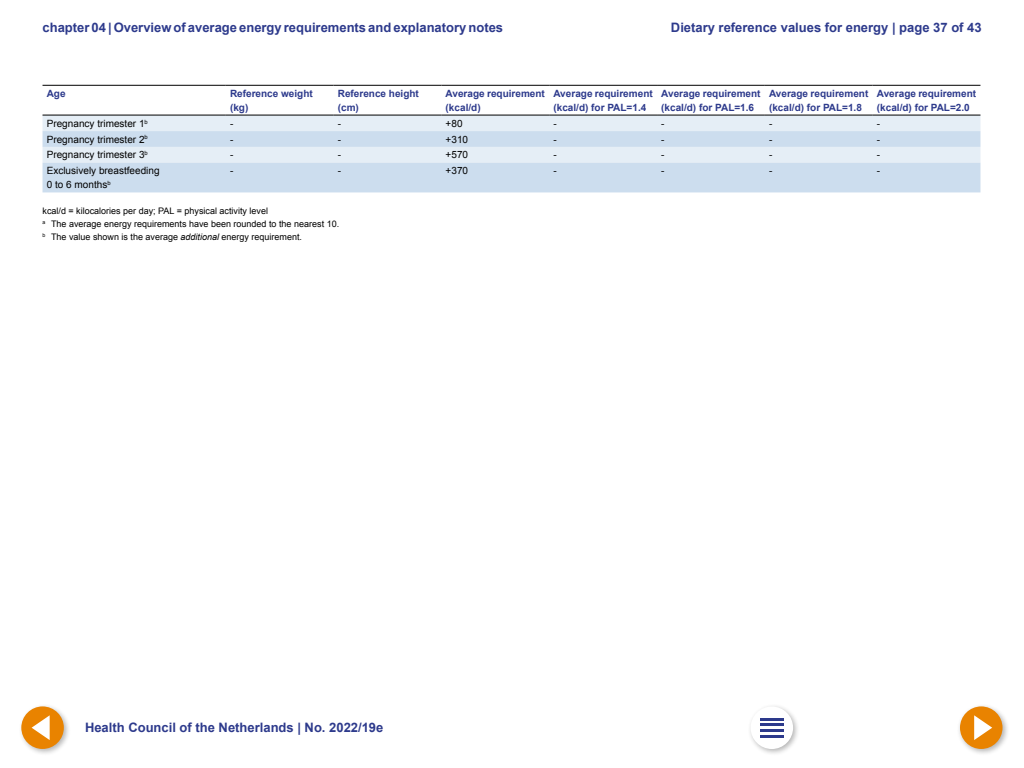
<style>
.page{position:relative;width:1024px;height:768px;background:#fff}
.page>*{position:absolute;margin:0;border:0;box-sizing:border-box;transform-origin:0 0}
.t1{font:700 13px "Arial";color:#2d3a8c}
.Tabeltekst_Vet{font:700 10px/14px "Arial";color:#2d3a8c}
.Tabeltekst{font:10px "Arial";color:#000}
.TableFootnote{font:9px "Arial";color:#000}
.s1{font-style:italic}
</style>
<div class="page">
<svg style="left:43px;top:114px;width:937px;height:1px"></svg>
<div style="left:43px;top:116px;width:937px;height:15px;background:#e5eef6"></div>
<svg style="left:43px;top:131px;width:937px;height:61px;background:#d2e1f0"></svg>
<hr style="left:43px;top:85px;width:183px;height:1px;background:#000">
<hr style="left:226px;top:85px;width:108px;height:1px;background:#000">
<hr style="left:334px;top:85px;width:107px;height:1px;background:#000">
<hr style="left:441px;top:85px;width:108px;height:1px;background:#000">
<hr style="left:549px;top:85px;width:108px;height:1px;background:#000">
<hr style="left:657px;top:85px;width:108px;height:1px;background:#000">
<hr style="left:765px;top:85px;width:108px;height:1px;background:#000">
<hr style="left:873px;top:85px;width:107px;height:1px;background:#000">
<hr style="left:43px;top:115px;width:183px;height:1px;background:#000">
<hr style="left:226px;top:115px;width:108px;height:1px;background:#000">
<hr style="left:334px;top:115px;width:107px;height:1px;background:#000">
<hr style="left:441px;top:115px;width:108px;height:1px;background:#000">
<hr style="left:549px;top:115px;width:108px;height:1px;background:#000">
<hr style="left:657px;top:115px;width:108px;height:1px;background:#000">
<hr style="left:765px;top:115px;width:108px;height:1px;background:#000">
<hr style="left:873px;top:115px;width:107px;height:1px;background:#000">
<div style="left:18px;top:703px;width:53px;height:53px;background:#000;opacity:.3"></div>
<div style="left:21px;top:706px;width:43px;height:43px;background:#e98300;border-radius:50%"></div>
<svg style="left:32px;top:715px;width:18px;height:25px"></svg>
<div style="left:747px;top:703px;width:53px;height:53px;background:#000;opacity:.3"></div>
<div style="left:751px;top:707px;width:42px;height:42px;background:#fff;border-radius:50%"></div>
<hr style="left:760px;top:718px;width:24px;height:2px;background:#2d3a8c">
<hr style="left:760px;top:724px;width:24px;height:2px;background:#2d3a8c">
<hr style="left:760px;top:730px;width:24px;height:2px;background:#2d3a8c">
<hr style="left:760px;top:735px;width:24px;height:2px;background:#2d3a8c">
<div style="left:957px;top:703px;width:53px;height:53px;background:#000;opacity:.3"></div>
<div style="left:960px;top:706px;width:43px;height:43px;background:#e98300;border-radius:50%"></div>
<svg style="left:974px;top:715px;width:18px;height:25px"></svg>
<h1 class="t1" style="left:43px;top:19px;width:462px">chapter 04 | Overview of average energy requirements and explanatory notes</h1>
<h1 class="t1" style="left:671px;top:19px;width:312px">Dietary reference values for energy | page 37 of 43</h1>
<p class="Tabeltekst_Vet" style="left:47px;top:87px;width:20px">Age</p>
<p class="Tabeltekst_Vet" style="left:230px;top:87px;width:84px">Reference weight (kg)</p>
<p class="Tabeltekst_Vet" style="left:338px;top:87px;width:83px">Reference height (cm)</p>
<p class="Tabeltekst_Vet" style="left:446px;top:87px;width:101px">Average requirement (kcal/d)</p>
<p class="Tabeltekst_Vet" style="left:553px;top:87px;width:101px">Average requirement (kcal/d) for PAL=1.4</p>
<p class="Tabeltekst_Vet" style="left:661px;top:87px;width:101px">Average requirement (kcal/d) for PAL=1.6</p>
<p class="Tabeltekst_Vet" style="left:769px;top:87px;width:101px">Average requirement (kcal/d) for PAL=1.8</p>
<p class="Tabeltekst_Vet" style="left:877px;top:87px;width:101px">Average requirement (kcal/d) for PAL=2.0</p>
<p class="Tabeltekst" style="left:47px;top:117px;width:103px">Pregnancy trimester 1<sup>b</sup></p>
<p class="Tabeltekst" style="left:230px;top:117px;width:5px">-</p>
<p class="Tabeltekst" style="left:338px;top:117px;width:5px">-</p>
<p class="Tabeltekst" style="left:446px;top:117px;width:18px">+80</p>
<p class="Tabeltekst" style="left:553px;top:117px;width:5px">-</p>
<p class="Tabeltekst" style="left:661px;top:117px;width:5px">-</p>
<p class="Tabeltekst" style="left:769px;top:117px;width:5px">-</p>
<p class="Tabeltekst" style="left:877px;top:117px;width:5px">-</p>
<p class="Tabeltekst" style="left:47px;top:133px;width:103px">Pregnancy trimester 2<sup>b</sup></p>
<p class="Tabeltekst" style="left:230px;top:133px;width:5px">-</p>
<p class="Tabeltekst" style="left:338px;top:133px;width:5px">-</p>
<p class="Tabeltekst" style="left:446px;top:133px;width:24px">+310</p>
<p class="Tabeltekst" style="left:553px;top:133px;width:5px">-</p>
<p class="Tabeltekst" style="left:661px;top:133px;width:5px">-</p>
<p class="Tabeltekst" style="left:769px;top:133px;width:5px">-</p>
<p class="Tabeltekst" style="left:877px;top:133px;width:5px">-</p>
<p class="Tabeltekst" style="left:47px;top:148px;width:103px">Pregnancy trimester 3<sup>b</sup></p>
<p class="Tabeltekst" style="left:230px;top:148px;width:5px">-</p>
<p class="Tabeltekst" style="left:338px;top:148px;width:5px">-</p>
<p class="Tabeltekst" style="left:446px;top:148px;width:24px">+570</p>
<p class="Tabeltekst" style="left:553px;top:148px;width:5px">-</p>
<p class="Tabeltekst" style="left:661px;top:148px;width:5px">-</p>
<p class="Tabeltekst" style="left:769px;top:148px;width:5px">-</p>
<p class="Tabeltekst" style="left:877px;top:148px;width:5px">-</p>
<p class="Tabeltekst" style="left:47px;top:164px;width:114px">Exclusively breastfeeding</p>
<p class="Tabeltekst" style="left:47px;top:178px;width:65px">0 to 6 months<sup>b</sup></p>
<p class="Tabeltekst" style="left:230px;top:164px;width:5px">-</p>
<p class="Tabeltekst" style="left:338px;top:164px;width:5px">-</p>
<p class="Tabeltekst" style="left:446px;top:164px;width:24px">+370</p>
<p class="Tabeltekst" style="left:553px;top:164px;width:5px">-</p>
<p class="Tabeltekst" style="left:661px;top:164px;width:5px">-</p>
<p class="Tabeltekst" style="left:769px;top:164px;width:5px">-</p>
<p class="Tabeltekst" style="left:877px;top:164px;width:5px">-</p>
<p class="TableFootnote" style="left:43px;top:205px;width:227px">kcal/d = kilocalories per day; PAL = physical activity level</p>
<p class="TableFootnote" style="left:43px;top:218px;width:298px"><sup>a</sup> The average energy requirements have been rounded to the nearest 10.</p>
<p class="TableFootnote" style="left:43px;top:231px;width:261px"><sup>b</sup> The value shown is the average <span class="s1">additional</span> energy requirement.</p>
<h1 class="t1" style="left:85px;top:719px;width:300px">Health Council of the Netherlands | No. 2022/19e</h1>
</div>
